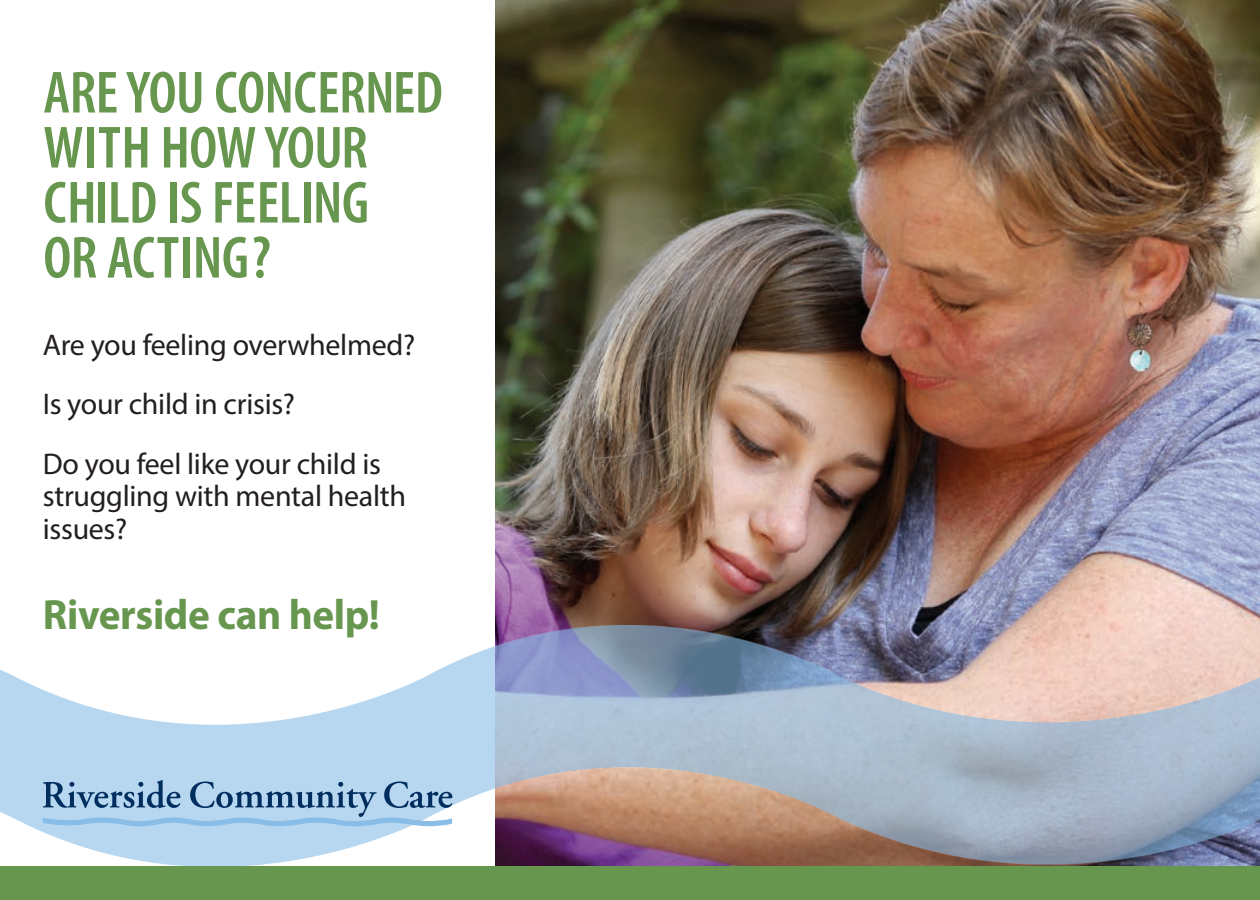
<style>
.page{position:relative;width:1260px;height:900px;background:#fff}
.page>*{position:absolute;margin:0;border:0;box-sizing:border-box;transform-origin:0 0}
.t1{font:600 condensed 60px/55px "Myriad Pro";letter-spacing:-.01em;color:#67964f}
.t2{font:700 42.5px "Myriad Pro";letter-spacing:-.01em;color:#67964f}
.t3{font:30px/32.5px "Myriad Pro";letter-spacing:-.01em;color:#231f20}
</style>
<div class="page">
<img style="left:495px;top:0;width:765px;height:867px">
<img style="left:0;top:625px;width:1260px;height:241px">
<div style="left:0;top:867px;width:1260px;height:33px;background:#67964f"></div>
<svg style="left:43px;top:780px;width:409px;height:49px;background:#98bbd9"></svg>
<p class="t1" style="left:43px;top:64px;width:401px">ARE YOU CONCERNED<br>WITH HOW YOUR<br>CHILD IS FEELING<br>OR ACTING?</p>
<p class="t3" style="left:43px;top:328px;width:374px">Are you feeling overwhelmed?</p>
<p class="t3" style="left:43px;top:388px;width:254px">Is your child in crisis?</p>
<p class="t3" style="left:43px;top:447px;width:365px">Do you feel like your child is struggling with mental health issues?</p>
<p class="t2" style="left:43px;top:587px;width:339px">Riverside can help!</p>
</div>
